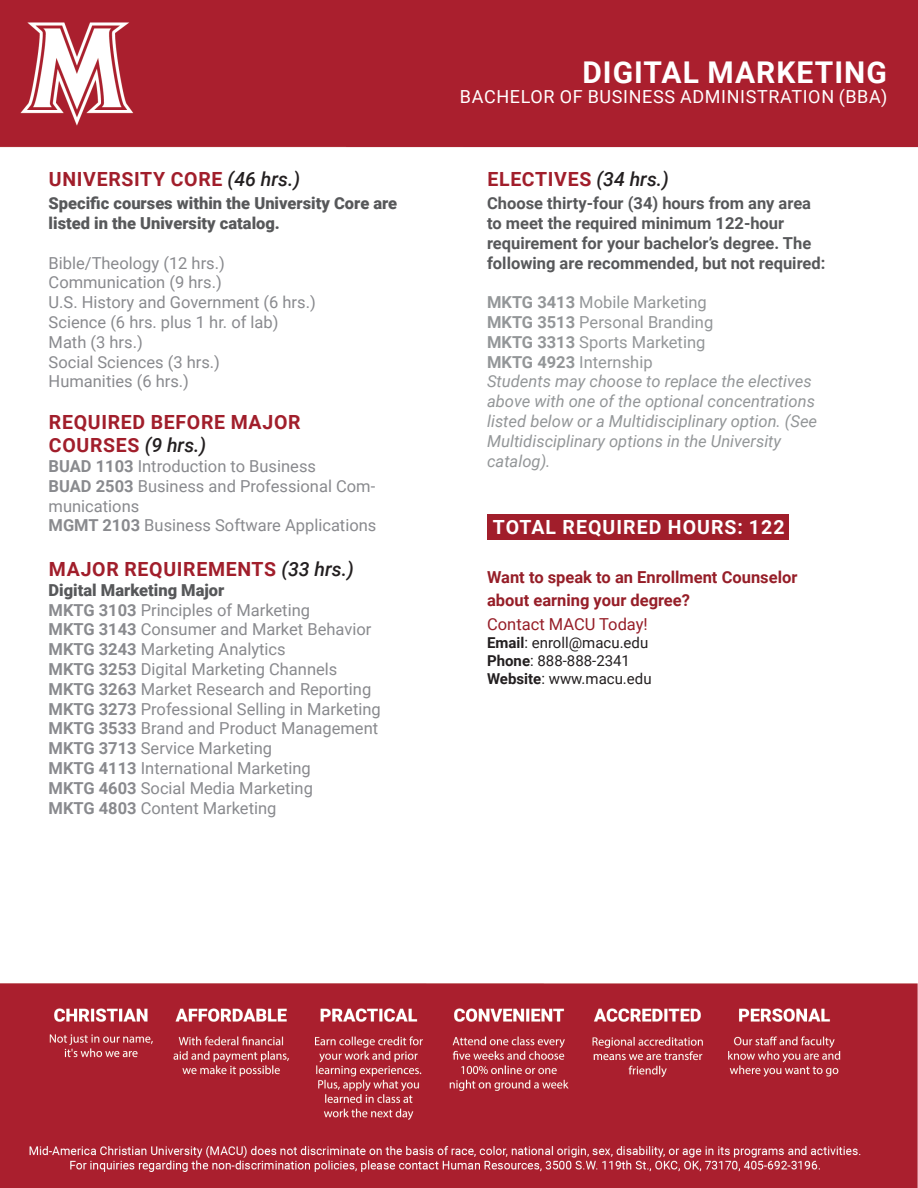
<style>
.page{position:relative;width:918px;height:1188px;background:#fff}
.page>*{position:absolute;margin:0;border:0;box-sizing:border-box;transform-origin:0 0}
.t1{font:700 30px "Roboto";letter-spacing:.035em;color:#fff}
.t2{font:700 19.5px "Roboto";letter-spacing:.035em;color:#a11e2b}
.t3{font:700 19.5px "Roboto";letter-spacing:.055em;color:#fff}
.t4{font:18px "Roboto";letter-spacing:.035em;color:#fff}
.t5{font:16.5px/19.8px "Roboto";color:#898a8e}
.t6{font:italic 16.5px/19.8px "Roboto";color:#939698}
.t7{font:700 16.5px/19.8px "Roboto";color:#57585a}
.t8{font:900 16.5px/19.8px "Roboto";color:#57585a}
.t9{font:16.5px "Roboto";color:#939698}
.t10{font:700 16.5px/22.5px "Roboto";color:#961e28}
.t11{font:16.5px "Roboto";color:#961e28}
.t12{font:15px "Roboto";color:#231f20}
.s1{font-weight:500;font-style:italic;color:#231f20}
.s2{font-weight:700}
</style>
<div class="page">
<img style="left:0;top:0;width:918px;height:1188px">
<div style="left:487px;top:514px;width:302px;height:25px;background:#a11e2b"></div>
<p class="t2" style="left:49px;top:166px;width:253px">UNIVERSITY CORE <span class="s1">(46 hrs.)</span></p>
<p class="t8" style="left:49px;top:193px;width:350px">Specific courses within the University Core are listed in the University catalog.</p>
<p class="t5" style="left:49px;top:252px;width:178px">Bible/Theology (12 hrs.)</p>
<p class="t5" style="left:49px;top:272px;width:175px">Communication (9 hrs.)</p>
<p class="t5" style="left:49px;top:292px;width:269px">U.S. History and Government (6 hrs.)</p>
<p class="t5" style="left:49px;top:312px;width:231px">Science (6 hrs. plus 1 hr. of lab)</p>
<p class="t5" style="left:49px;top:331px;width:96px">Math (3 hrs.)</p>
<p class="t5" style="left:49px;top:351px;width:173px">Social Sciences (3 hrs.)</p>
<p class="t5" style="left:49px;top:371px;width:142px">Humanities (6 hrs.)</p>
<p class="t2" style="left:49px;top:408px;width:253px">REQUIRED BEFORE MAJOR</p>
<p class="t2" style="left:49px;top:432px;width:159px">COURSES <span class="s1">(9 hrs.)</span></p>
<p class="t5" style="left:49px;top:456px;width:329px"><span class="s2">BUAD 1103</span> Introduction to Business<br><span class="s2">BUAD 2503</span> Business and Professional Com&shy;munications<br><span class="s2">MGMT 2103</span> Business Software Applications</p>
<p class="t2" style="left:49px;top:555px;width:306px">MAJOR REQUIREMENTS <span class="s1">(33 hrs.)</span></p>
<p class="t8" style="left:49px;top:579px;width:177px">Digital Marketing Major</p>
<p class="t5" style="left:49px;top:599px;width:263px"><span class="s2">MKTG 3103</span> Principles of Marketing</p>
<p class="t5" style="left:49px;top:619px;width:324px"><span class="s2">MKTG 3143</span> Consumer and Market Behavior</p>
<p class="t5" style="left:49px;top:639px;width:239px"><span class="s2">MKTG 3243</span> Marketing Analytics</p>
<p class="t5" style="left:49px;top:659px;width:290px"><span class="s2">MKTG 3253</span> Digital Marketing Channels</p>
<p class="t5" style="left:49px;top:678px;width:324px"><span class="s2">MKTG 3263</span> Market Research and Reporting</p>
<p class="t5" style="left:49px;top:698px;width:334px"><span class="s2">MKTG 3273</span> Professional Selling in Marketing</p>
<p class="t5" style="left:49px;top:718px;width:331px"><span class="s2">MKTG 3533</span> Brand and Product Management</p>
<p class="t5" style="left:49px;top:738px;width:225px"><span class="s2">MKTG 3713</span> Service Marketing</p>
<p class="t5" style="left:49px;top:758px;width:264px"><span class="s2">MKTG 4113</span> International Marketing</p>
<p class="t5" style="left:49px;top:777px;width:266px"><span class="s2">MKTG 4603</span> Social Media Marketing</p>
<p class="t5" style="left:49px;top:797px;width:229px"><span class="s2">MKTG 4803</span> Content Marketing</p>
<p class="t1" style="left:582px;top:51px;width:306px">DIGITAL MARKETING</p>
<p class="t4" style="left:460px;top:84px;width:429px">BACHELOR OF BUSINESS ADMINISTRATION (BBA)</p>
<p class="t2" style="left:487px;top:166px;width:183px">ELECTIVES <span class="s1">(34 hrs.)</span></p>
<p class="t7" style="left:487px;top:193px;width:340px">Choose thirty-four (34) hours from any area to meet the required minimum 122-hour requirement for your bachelor’s degree. The following are recommended, but not required:</p>
<p class="t9" style="left:487px;top:291px;width:221px"><span class="s2">MKTG 3413</span> Mobile Marketing</p>
<p class="t9" style="left:487px;top:310px;width:228px"><span class="s2">MKTG 3513</span> Personal Branding</p>
<p class="t9" style="left:487px;top:330px;width:220px"><span class="s2">MKTG 3313</span> Sports Marketing</p>
<p class="t9" style="left:487px;top:350px;width:167px"><span class="s2">MKTG 4923</span> Internship</p>
<p class="t6" style="left:487px;top:371px;width:332px">Students may choose to replace the electives above with one of the optional concentrations listed below or a Multidisciplinary option. (See Multidisciplinary options in the University catalog).</p>
<p class="t3" style="left:493px;top:513px;width:293px">TOTAL REQUIRED HOURS: 122</p>
<p class="t10" style="left:487px;top:566px;width:312px">Want to speak to an Enrollment Counselor about earning your degree?</p>
<p class="t11" style="left:487px;top:613px;width:162px">Contact MACU Today!</p>
<p class="t12" style="left:487px;top:632px;width:163px"><span class="s2">Email</span>: enroll@macu.edu</p>
<p class="t12" style="left:487px;top:650px;width:144px"><span class="s2">Phone</span>: 888-888-2341</p>
<p class="t12" style="left:487px;top:668px;width:166px"><span class="s2">Website</span>: www.macu.edu</p>
</div>
